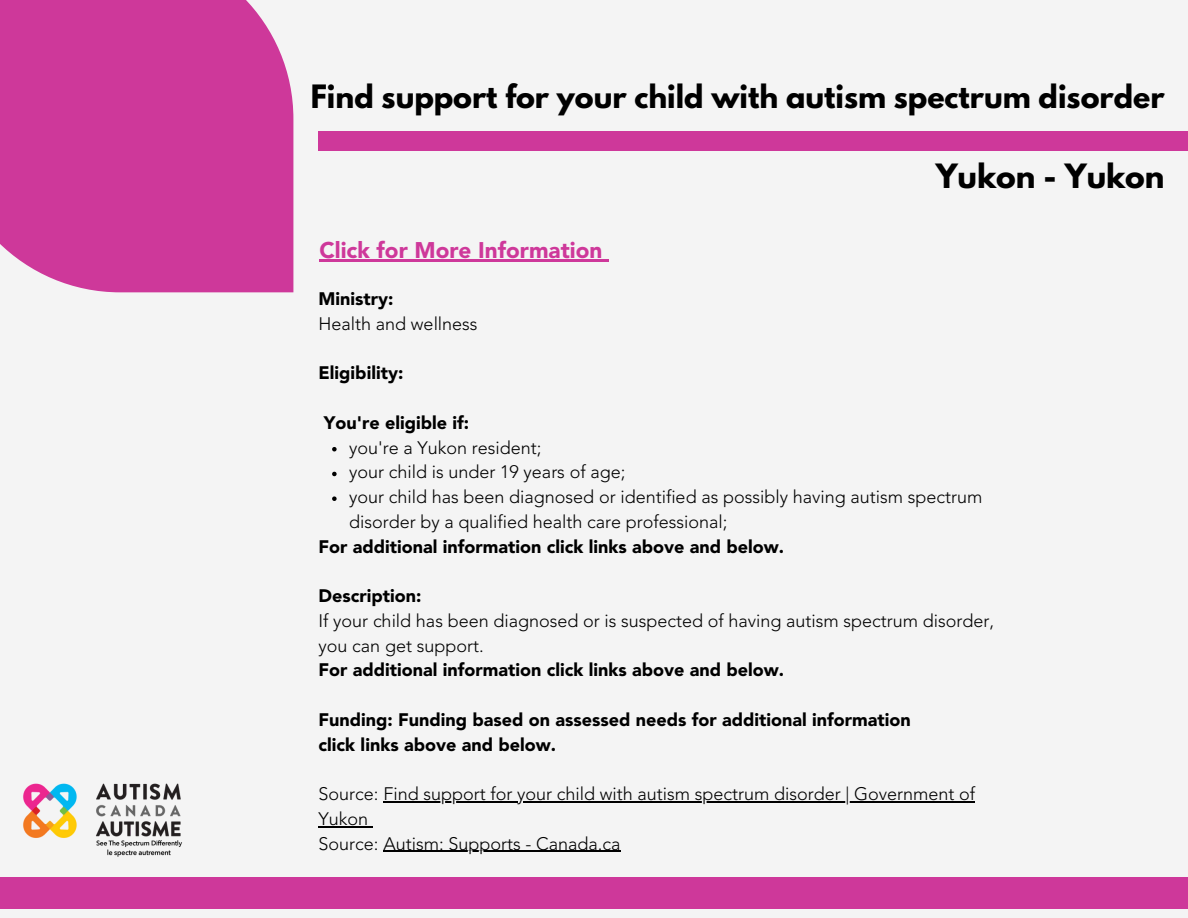
<style>
.page{position:relative;width:1188px;height:918px;background:#f4f4f4}
.page>*{position:absolute;margin:0;border:0;box-sizing:border-box;transform-origin:0 0}
.t1{font:700 29.7px "League Spartan";color:#000}
.t2{font:700 28.5px "League Spartan";color:#000}
.t3{font:900 22.5px "Avenir LT Std";color:#ce389a}
.t4{font:300 18px/24.8px "Avenir LT Std";color:#000}
.t5{font:900 18px "Avenir LT Std";color:#000}
</style>
<div class="page">
<div style="left:319px;top:132px;width:869px;height:19px;background:#ce389a"></div>
<div style="left:0;top:877px;width:1188px;height:32px;background:#ce389a"></div>
<svg style="left:332px;top:447px;width:5px;height:4px"></svg>
<svg style="left:332px;top:472px;width:5px;height:4px"></svg>
<svg style="left:332px;top:496px;width:5px;height:5px"></svg>
<hr style="left:383px;top:801px;width:592px;height:1px;background:#000">
<hr style="left:319px;top:826px;width:49px;height:1px;background:#000">
<hr style="left:383px;top:851px;width:237px;height:1px;background:#000">
<div style="left:0;top:0;width:293px;height:292px;background:#ce389a"></div>
<img style="left:23px;top:783px;width:159px;height:74px">
<hr style="left:320px;top:260px;width:88px;height:2px;background:#ce389a">
<svg style="left:408px;top:260px;width:7px;height:2px"></svg>
<hr style="left:415px;top:260px;width:187px;height:2px;background:#ce389a">
<svg style="left:602px;top:260px;width:7px;height:2px"></svg>
<p class="t2" style="left:311px;top:82px;width:855px">Find support for your child with autism spectrum disorder</p>
<p class="t3" style="left:320px;top:241px;width:284px">Click for More Information</p>
<p class="t5" style="left:319px;top:292px;width:77px">Ministry:</p>
<p class="t4" style="left:319px;top:313px;width:161px">Health and wellness</p>
<p class="t5" style="left:319px;top:366px;width:86px">Eligibility:</p>
<p class="t5" style="left:324px;top:415px;width:147px">You're eligible if:</p>
<p class="t1" style="left:936px;top:161px;width:230px">Yukon - Yukon</p>
<p class="t4" style="left:349px;top:437px;width:194px">you're a Yukon resident;</p>
<p class="t4" style="left:349px;top:461px;width:278px">your child is under 19 years of age;</p>
<p class="t4" style="left:349px;top:486px;width:635px">your child has been diagnosed or identified as possibly having autism spectrum disorder by a qualified health care professional;</p>
<p class="t5" style="left:319px;top:539px;width:467px">For additional information click links above and below.</p>
<p class="t5" style="left:319px;top:589px;width:104px">Description:</p>
<p class="t4" style="left:319px;top:610px;width:677px">If your child has been diagnosed or is suspected of having autism spectrum disorder, you can get support.</p>
<p class="t5" style="left:319px;top:663px;width:467px">For additional information click links above and below.</p>
<p class="t5" style="left:319px;top:712px;width:594px">Funding: Funding based on assessed needs for additional information</p>
<p class="t5" style="left:319px;top:737px;width:239px">click links above and below.</p>
<p class="t4" style="left:319px;top:783px;width:658px">Source: Find support for your child with autism spectrum disorder | Government of<br>Yukon</p>
<p class="t4" style="left:319px;top:833px;width:303px">Source: Autism: Supports - Canada.ca</p>
</div>
